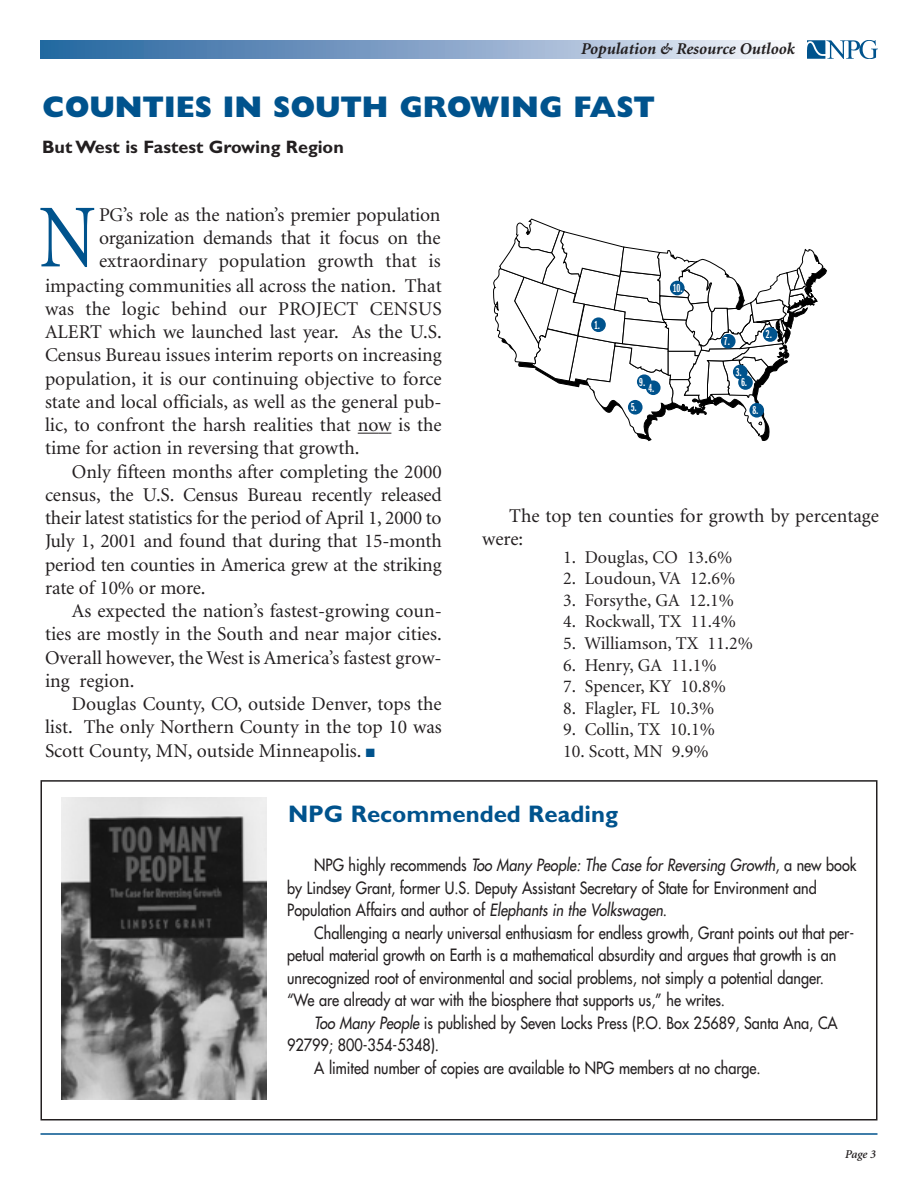
<style>
.page{position:relative;width:918px;height:1188px;background:#fff}
.page>*{position:absolute;margin:0;border:0;box-sizing:border-box;transform-origin:0 0}
.t1{font:90px "Minion";color:#00538d;scale:.85 1}
.t2{font:800 30px "Gill Sans";color:#00538d}
.t3{font:700 24px "Gill Sans";color:#00538d}
.t4{font:19.5px/23.2px "Minion";color:#231f20;text-align:justify}
.t5{font:18px "Minion";color:#231f20}
.t6{font:700 18px "Gill Sans";color:#231f20}
.t7{font:16.5px/22.5px "Futura";color:#231f20;scale:.88 1}
.t8{font:italic 700 16.5px "Minion";color:#231f20}
.t9{font:12px "Franklin Gothic Demi X Cmpr";color:#fff}
.t10{font:italic 600 12px "Minion";color:#231f20}
.s1{color:#00538d}
.s2{font-style:italic}
</style>
<div class="page">
<div style="left:40px;top:780px;width:838px;height:340px;border:2px solid #231f20"></div>
<img style="left:61px;top:798px;width:206px;height:302px">
<svg style="left:40px;top:40px;width:710px;height:19px;background:#81a2c7"></svg>
<svg style="left:358px;top:433px;width:33px;height:1px"></svg>
<hr style="left:40px;top:1133px;width:838px;height:2px;background:#00538d">
<svg style="left:750px;top:40px;width:128px;height:19px"></svg>
<svg style="left:493px;top:218px;width:334px;height:224px"></svg>
<div style="left:670px;top:281px;width:15px;height:14px;background:#00538d;border-radius:50%"></div>
<div style="left:591px;top:317px;width:15px;height:15px;background:#00538d;border-radius:50%"></div>
<div style="left:763px;top:327px;width:15px;height:15px;background:#00538d;border-radius:50%"></div>
<div style="left:733px;top:365px;width:15px;height:14px;background:#00538d;border-radius:50%"></div>
<div style="left:628px;top:400px;width:15px;height:15px;background:#00538d;border-radius:50%"></div>
<div style="left:738px;top:375px;width:15px;height:15px;background:#00538d;border-radius:50%"></div>
<div style="left:721px;top:334px;width:15px;height:15px;background:#00538d;border-radius:50%"></div>
<div style="left:749px;top:403px;width:15px;height:15px;background:#00538d;border-radius:50%"></div>
<div style="left:637px;top:374px;width:15px;height:15px;background:#00538d;border-radius:50%"></div>
<div style="left:646px;top:380px;width:15px;height:15px;background:#00538d;border-radius:50%"></div>
<p class="t8" style="left:581px;top:42px;width:215px">Population &amp; Resource Outlook</p>
<h2 class="t2" style="left:42px;top:97px;width:615px">COUNTIES IN SOUTH GROWING FAST</h2>
<p class="t6" style="left:42px;top:141px;width:303px">But West is Fastest Growing Region</p>
<p class="t4" style="left:99px;top:205px;width:343px">PG’s role as the nation’s premier population organization demands that it focus on the</p>
<h1 class="t1" style="left:39px;top:202px;width:68px">N</h1>
<p class="t4" style="left:99px;top:251px;width:343px">extraordinary population growth that is</p>
<p class="t4" style="left:45px;top:276px;width:398px">impacting communities all across the nation. That was the logic behind our PROJECT CENSUS ALERT which we launched last year. As the U.S.<br>Census Bureau issues interim reports on increasing population, it is our continuing objective to force state and local officials, as well as the general pub&shy;lic, to confront the harsh realities that now is the time for action in reversing that growth.</p>
<p class="t4" style="left:45px;top:462px;width:398px;text-indent:27px">Only fifteen months after completing the 2000 census, the U.S. Census Bureau recently released their latest statistics for the period of April 1, 2000 to July 1, 2001 and found that during that 15-month period ten counties in America grew at the striking rate of 10% or more.</p>
<p class="t4" style="left:45px;top:601px;width:398px;text-indent:27px">As expected the nation’s fastest-growing coun&shy;ties are mostly in the South and near major cities.<br>Overall however, the West is America’s fastest grow&shy;ing region.</p>
<p class="t4" style="left:45px;top:694px;width:398px;text-indent:27px">Douglas County, CO, outside Denver, tops the list. The only Northern County in the top 10 was Scott County, MN, outside Minneapolis. <span class="s1">■</span></p>
<p class="t9" style="left:594px;top:321px;width:8px">1.</p>
<p class="t9" style="left:673px;top:283px;width:12px">10.</p>
<p class="t9" style="left:639px;top:378px;width:8px">9.</p>
<p class="t9" style="left:648px;top:384px;width:8px">4.</p>
<p class="t9" style="left:631px;top:403px;width:8px">5.</p>
<p class="t9" style="left:724px;top:337px;width:8px">7.</p>
<p class="t9" style="left:766px;top:330px;width:8px">2.</p>
<p class="t9" style="left:736px;top:367px;width:8px">3.</p>
<p class="t9" style="left:741px;top:378px;width:8px">6.</p>
<p class="t9" style="left:752px;top:406px;width:8px">8.</p>
<p class="t4" style="left:482px;top:506px;width:398px;text-indent:27px">The top ten counties for growth by percentage were:</p>
<p class="t5" style="left:563px;top:550px;width:171px">1. Douglas, CO 13.6%</p>
<p class="t5" style="left:563px;top:571px;width:174px">2. Loudoun, VA 12.6%</p>
<p class="t5" style="left:563px;top:593px;width:172px">3. Forsythe, GA 12.1%</p>
<p class="t5" style="left:563px;top:615px;width:174px">4. Rockwall, TX 11.4%</p>
<p class="t5" style="left:563px;top:636px;width:191px">5. Williamson, TX 11.2%</p>
<p class="t5" style="left:563px;top:658px;width:155px">6. Henry, GA 11.1%</p>
<p class="t5" style="left:563px;top:679px;width:164px">7. Spencer, KY 10.8%</p>
<p class="t5" style="left:563px;top:701px;width:152px">8. Flagler, FL 10.3%</p>
<p class="t5" style="left:563px;top:723px;width:153px">9. Collin, TX 10.1%</p>
<p class="t5" style="left:563px;top:744px;width:147px">10. Scott, MN 9.9%</p>
<p class="t3" style="left:288px;top:805px;width:332px">NPG Recommended Reading</p>
<p class="t7" style="left:287px;top:855px;width:648px;text-indent:27px">NPG highly recommends <span class="s2">Too Many People: The Case for Reversing Growth</span>, a new book by Lindsey Grant, former U.S. Deputy Assistant Secretary of State for Environment and<br>Population Affairs and author of <span class="s2">Elephants in the Volkswagen</span>.</p>
<p class="t7" style="left:287px;top:923px;width:646px;text-indent:27px">Challenging a nearly universal enthusiasm for endless growth, Grant points out that per&shy;petual material growth on Earth is a mathematical absurdity and argues that growth is an unrecognized root of environmental and social problems, not simply a potential danger. “We are already at war with the biosphere that supports us,” he writes.</p>
<p class="t7" style="left:314px;top:1013px;width:596px"><span class="s2">Too Many People</span> is published by Seven Locks Press (P.O. Box 25689, Santa Ana, CA</p>
<p class="t7" style="left:287px;top:1035px;width:174px">92799; 800-354-5348).</p>
<p class="t7" style="left:314px;top:1058px;width:509px">A limited number of copies are available to NPG members at no charge.</p>
<p class="t10" style="left:845px;top:1149px;width:32px">Page 3</p>
</div>
